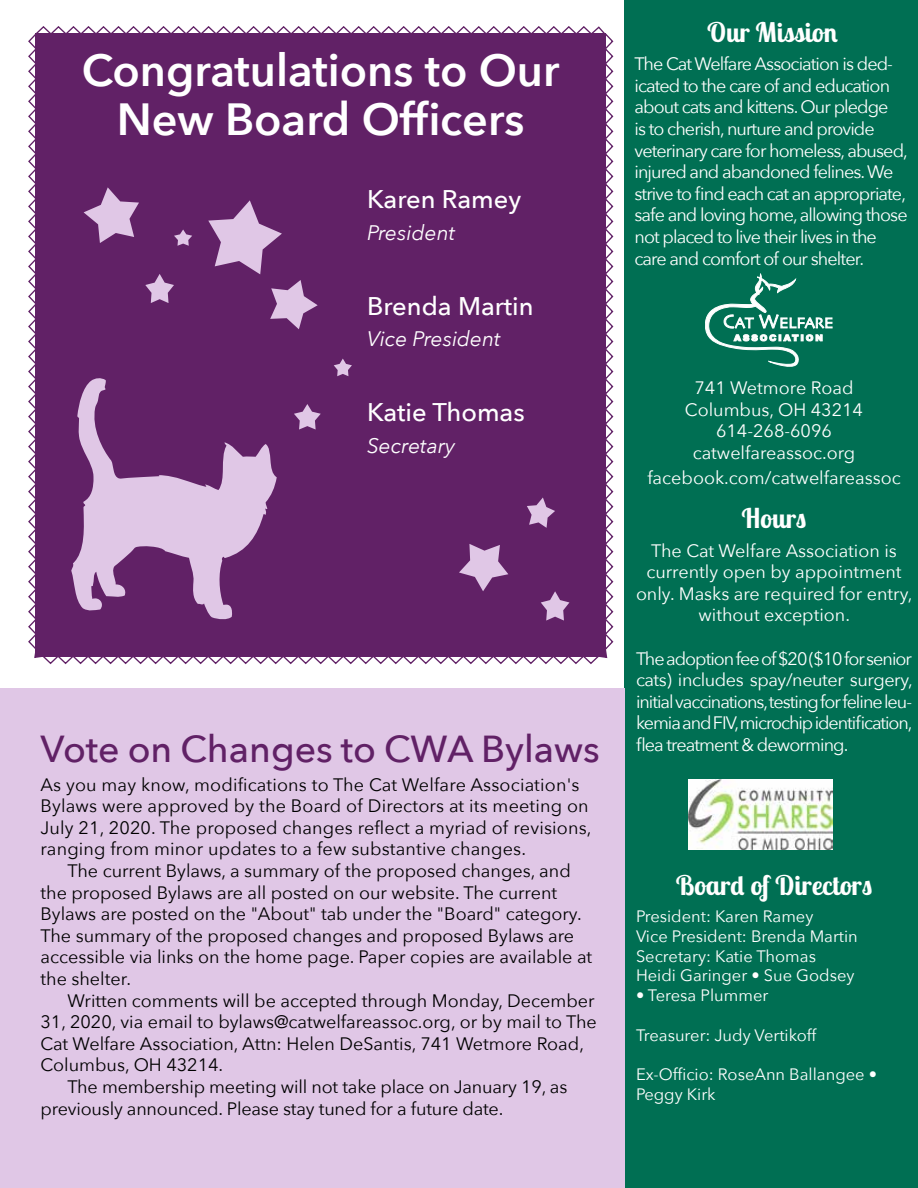
<style>
.page{position:relative;width:918px;height:1188px;background:#fff}
.page>*{position:absolute;margin:0;border:0;box-sizing:border-box;transform-origin:0 0}
.t1{font:600 45px/49.5px "Avenir Next";color:#fff;text-align:center}
.t2{font:500 37.5px "Avenir Next";color:#612166}
.t3{font:700 27px "Lobster Two";color:#fff}
.t4{font:500 25.5px "Avenir Next";color:#fff}
.t5{font:italic 21px "Avenir Next";color:#fff}
.t6{font:18px/21.6px "Avenir Next";color:#000}
.t7{font:18px/21.6px "Avenir Next";letter-spacing:-.05em;color:#fff}
.t8{font:18px/21.6px "Avenir Next";color:#fff;text-align:center}
.t9{font:16.5px/19.8px "Avenir Next";color:#fff}
</style>
<div class="page">
<div style="left:625px;top:0;width:293px;height:1188px;background:#006f53"></div>
<img style="left:688px;top:779px;width:144px;height:70px">
<svg style="left:705px;top:274px;width:127px;height:92px"></svg>
<div style="left:0;top:689px;width:625px;height:499px;background:#e0c7e6"></div>
<svg style="left:28px;top:26px;width:586px;height:639px;background:#703675"></svg>
<h1 class="t1" style="left:82px;top:44px;width:479px">Congratulations to Our<br>New Board Officers</h1>
<h3 class="t4" style="left:367px;top:177px;width:156px">Karen Ramey</h3>
<p class="t5" style="left:367px;top:215px;width:90px">President</p>
<h3 class="t4" style="left:367px;top:284px;width:168px">Brenda Martin</h3>
<p class="t5" style="left:367px;top:321px;width:135px">Vice President</p>
<h3 class="t4" style="left:367px;top:391px;width:159px">Katie Thomas</h3>
<p class="t5" style="left:367px;top:428px;width:90px">Secretary</p>
<h2 class="t2" style="left:40px;top:717px;width:561px">Vote on Changes to CWA Bylaws</h2>
<p class="t6" style="left:40px;top:773px;width:553px">As you may know, modifications to The Cat Welfare Association's Bylaws were approved by the Board of Directors at its meeting on July 21, 2020. The proposed changes reflect a myriad of revisions, ranging from minor updates to a few substantive changes.</p>
<p class="t6" style="left:40px;top:859px;width:553px;text-indent:27px">The current Bylaws, a summary of the proposed changes, and the proposed Bylaws are all posted on our website. The current Bylaws are posted on the "About" tab under the "Board" category.<br>The summary of the proposed changes and proposed Bylaws are accessible via links on the home page. Paper copies are available at the shelter.</p>
<p class="t6" style="left:68px;top:989px;width:529px">Written comments will be accepted through Monday, December</p>
<p class="t6" style="left:40px;top:1010px;width:558px">31, 2020, via email to bylaws@catwelfareassoc.org, or by mail to The</p>
<p class="t6" style="left:40px;top:1032px;width:545px">Cat Welfare Association, Attn: Helen DeSantis, 741 Wetmore Road,</p>
<p class="t6" style="left:40px;top:1054px;width:184px">Columbus, OH 43214.</p>
<p class="t6" style="left:68px;top:1075px;width:501px">The membership meeting will not take place on January 19, as</p>
<p class="t6" style="left:40px;top:1097px;width:464px">previously announced. Please stay tuned for a future date.</p>
<h3 class="t3" style="left:707px;top:15px;width:132px">Our Mission</h3>
<p class="t7" style="left:634px;top:52px;width:275px">The Cat Welfare Association is ded&shy;icated to the care of and education about cats and kittens. Our pledge<br>is to cherish, nurture and provide veterinary care for homeless, abused, injured and abandoned felines. We strive to find each cat an appropriate, safe and loving home, allowing those not placed to live their lives in the care and comfort of our shelter.</p>
<p class="t8" style="left:685px;top:376px;width:180px">741 Wetmore Road<br>Columbus, OH 43214<br>614-268-6096 catwelfareassoc.org</p>
<p class="t8" style="left:647px;top:466px;width:255px">facebook.com/catwelfareassoc</p>
<h3 class="t3" style="left:742px;top:501px;width:66px">Hours</h3>
<p class="t8" style="left:636px;top:539px;width:278px">The Cat Welfare Association is currently open by appointment only. Masks are required for entry, without exception.</p>
<p class="t7" style="left:636px;top:647px;width:278px;text-align:justify">The adoption fee of $20 ($10 for senior cats) includes spay/neuter surgery, initial vaccinations, testing for feline leu&shy;kemia and FIV, microchip identification, flea treatment &amp; deworming.</p>
<h3 class="t3" style="left:676px;top:868px;width:198px">Board of Directors</h3>
<p class="t9" style="left:636px;top:906px;width:223px">President: Karen Ramey<br>Vice President: Brenda Martin<br>Secretary: Katie Thomas<br>Heidi Garinger • Sue Godsey</p>
<p class="t9" style="left:636px;top:985px;width:134px">• Teresa Plummer</p>
<p class="t9" style="left:636px;top:1024px;width:182px">Treasurer: Judy Vertikoff</p>
<p class="t9" style="left:636px;top:1064px;width:243px">Ex-Officio: RoseAnn Ballangee •<br>Peggy Kirk</p>
</div>
